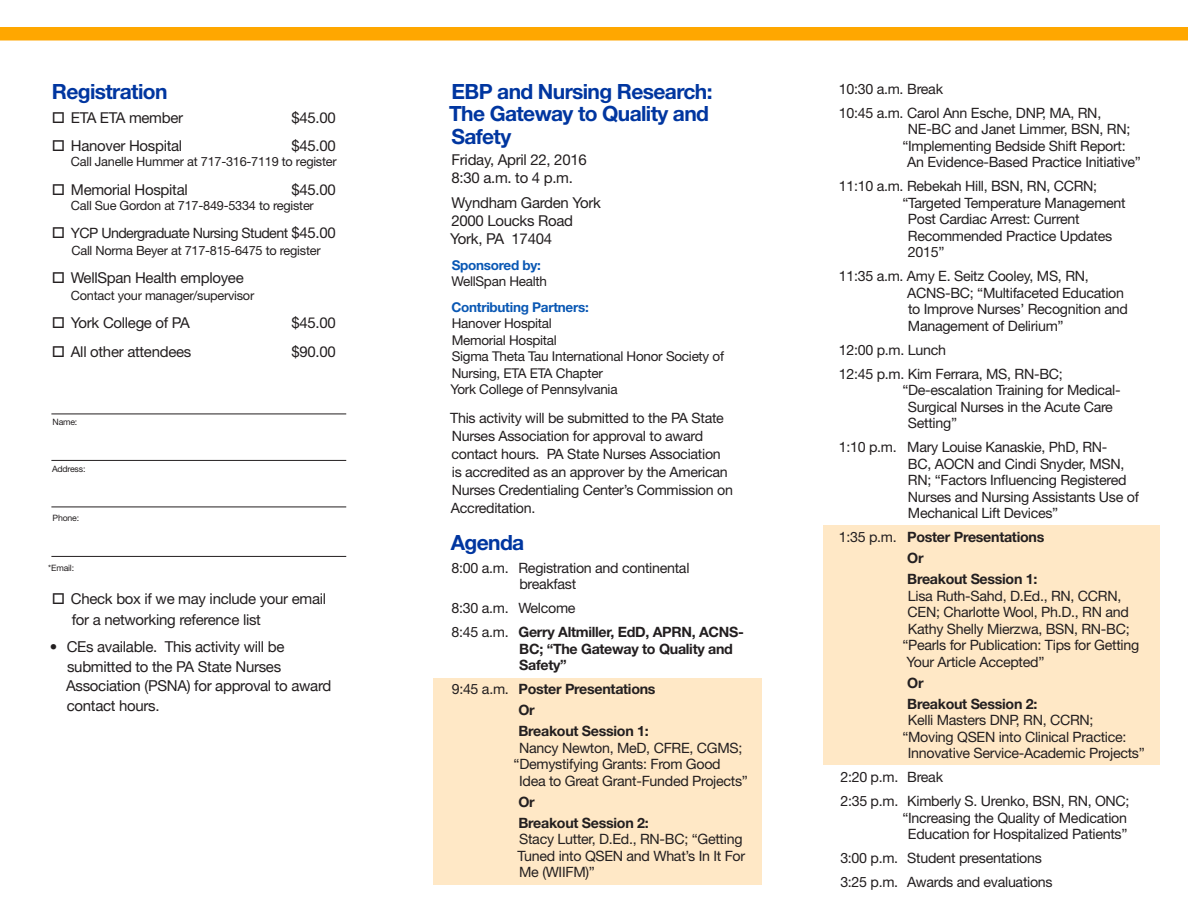
<style>
.page{position:relative;width:1188px;height:918px;background:#fff}
.page>*{position:absolute;margin:0;border:0;box-sizing:border-box;transform-origin:0 0}
.t1{font:700 21px/22.5px "Helvetica Neue";letter-spacing:-.03em;color:#0036a0}
.t2{font:15px/18px "Helvetica Neue";letter-spacing:-.02em;color:#231f20}
.t3{font:15px/19.5px "Helvetica Neue";letter-spacing:-.02em;color:#231f20}
.t4{font:14.25px/16.5px "Helvetica Neue";letter-spacing:-.02em;color:#231f20}
.t5{font:700 14.25px/21px "Helvetica Neue";letter-spacing:-.02em;color:#231f20}
.t6{font:14.25px "Helvetica Neue";letter-spacing:-.04em;color:#231f20}
.t7{font:13.5px/16.5px "Helvetica Neue";letter-spacing:-.02em;color:#231f20}
.t8{font:700 13.5px "Helvetica Neue";letter-spacing:-.02em;color:#0a58b4}
.t9{font:12.75px "Helvetica Neue";letter-spacing:-.02em;color:#231f20}
.t10{font:8.7px "Helvetica Neue";letter-spacing:-.02em;color:#231f20}
.s1{font-size:15px}
.s2{font-weight:400}
</style>
<div class="page">
<div style="left:434px;top:678px;width:328px;height:207px;background:#ffe8c6"></div>
<div style="left:823px;top:525px;width:337px;height:240px;background:#ffe8c6"></div>
<div style="left:0;top:27px;width:1188px;height:13px;background:#ffa700"></div>
<hr style="left:51px;top:414px;width:295px;height:1px;background:#231f20">
<hr style="left:51px;top:460px;width:295px;height:1px;background:#231f20">
<hr style="left:51px;top:507px;width:295px;height:1px;background:#231f20">
<hr style="left:51px;top:556px;width:295px;height:1px;background:#231f20">
<h1 class="t1" style="left:52px;top:80px;width:117px">Registration</h1>
<p class="t2" style="left:52px;top:108px;width:133px">□ ETA ETA member</p>
<p class="t2" style="left:291px;top:108px;width:46px">$45.00</p>
<p class="t2" style="left:52px;top:137px;width:132px">□ Hanover Hospital</p>
<p class="t2" style="left:291px;top:137px;width:46px">$45.00</p>
<p class="t9" style="left:71px;top:154px;width:267px">Call Janelle Hummer at 717-316-7119 to register</p>
<p class="t2" style="left:52px;top:180px;width:137px">□ Memorial Hospital</p>
<p class="t2" style="left:291px;top:180px;width:46px">$45.00</p>
<p class="t9" style="left:71px;top:198px;width:244px">Call Sue Gordon at 717-849-5334 to register</p>
<p class="t6" style="left:52px;top:225px;width:285px">□ YCP Undergraduate Nursing Student <span class="s1">$45.00</span></p>
<p class="t9" style="left:72px;top:243px;width:251px">Call Norma Beyer at 717-815-6475 to register</p>
<p class="t2" style="left:52px;top:269px;width:193px">□ WellSpan Health employee</p>
<p class="t9" style="left:71px;top:288px;width:185px">Contact your manager/supervisor</p>
<p class="t2" style="left:52px;top:314px;width:140px">□ York College of PA</p>
<p class="t2" style="left:291px;top:314px;width:46px">$45.00</p>
<p class="t2" style="left:52px;top:342px;width:141px">□ All other attendees</p>
<p class="t2" style="left:291px;top:342px;width:46px">$90.00</p>
<p class="t10" style="left:53px;top:417px;width:26px">Name:</p>
<p class="t10" style="left:52px;top:464px;width:35px">Address:</p>
<p class="t10" style="left:53px;top:513px;width:28px">Phone:</p>
<p class="t10" style="left:48px;top:563px;width:27px">*Email:</p>
<p class="t2" style="left:72px;top:588px;width:256px;line-height:21px;text-indent:-20px">□ Check box if we may include your email for a networking reference list</p>
<p class="t3" style="left:66px;top:637px;width:267px;text-indent:-16px">• CEs available. This activity will be submitted to the PA State Nurses<br>Association (PSNA) for approval to award contact hours.</p>
<h1 class="t1" style="left:449px;top:80px;width:265px">EBP and Nursing Research:<br>The Gateway to Quality and<br>Safety</h1>
<p class="t2" style="left:452px;top:150px;width:137px">Friday, April 22, 2016<br>8:30 a.m. to 4 p.m.</p>
<p class="t2" style="left:450px;top:194px;width:152px">Wyndham Garden York<br>2000 Loucks Road<br>York, PA 17404</p>
<p class="t8" style="left:452px;top:257px;width:91px">Sponsored by:</p>
<p class="t7" style="left:452px;top:273px;width:97px">WellSpan Health</p>
<p class="t8" style="left:451px;top:299px;width:139px">Contributing Partners:</p>
<p class="t7" style="left:450px;top:315px;width:275px">Hanover Hospital<br>Memorial Hospital<br>Sigma Theta Tau International Honor Society of<br>Nursing, ETA ETA Chapter<br>York College of Pennsylvania</p>
<p class="t4" style="left:450px;top:409px;width:284px;line-height:18px">This activity will be submitted to the PA State Nurses Association for approval to award contact hours. PA State Nurses Association is accredited as an approver by the American Nurses Credentialing Center’s Commission on Accreditation.</p>
<h1 class="t1" style="left:451px;top:531px;width:75px">Agenda</h1>
<p class="t4" style="left:519px;top:559px;width:172px;text-indent:-68px">8:00 a.m. Registration and continental breakfast</p>
<p class="t5" style="left:452px;top:596px;width:294px;line-height:24px"><span class="s2">8:30 a.m. Welcome<br>8:45 a.m.</span> Gerry Altmiller, EdD, APRN, ACNS-</p>
<p class="t5" style="left:519px;top:640px;width:215px;line-height:16.5px">BC; “The Gateway to Quality and<br>Safety”</p>
<p class="t5" style="left:519px;top:679px;width:139px;text-indent:-67px"><span class="s2">9:45 a.m.</span> Poster Presentations<br>Or<br>Breakout Session 1:</p>
<p class="t4" style="left:519px;top:739px;width:225px">Nancy Newton, MeD, CFRE, CGMS;</p>
<p class="t4" style="left:514px;top:756px;width:209px">“Demystifying Grants: From Good</p>
<p class="t4" style="left:519px;top:772px;width:230px">Idea to Great Grant-Funded Projects”</p>
<p class="t5" style="left:519px;top:791px;width:132px">Or<br>Breakout Session 2:</p>
<p class="t4" style="left:518px;top:831px;width:229px">Stacy Lutter, D.Ed., RN-BC; “Getting<br>Tuned into QSEN and What’s In It For<br>Me (WIIFM)”</p>
<p class="t4" style="left:839px;top:76px;width:264px;line-height:24px">10:30 a.m. Break<br>10:45 a.m. Carol Ann Esche, DNP, MA, RN,</p>
<p class="t4" style="left:908px;top:121px;width:224px">NE-BC and Janet Limmer, BSN, RN;</p>
<p class="t4" style="left:902px;top:137px;width:225px">“Implementing Bedside Shift Report:</p>
<p class="t4" style="left:907px;top:154px;width:235px">An Evidence-Based Practice Initiative”</p>
<p class="t4" style="left:839px;top:178px;width:260px">11:10 a.m. Rebekah Hill, BSN, RN, CCRN;</p>
<p class="t4" style="left:902px;top:194px;width:225px">“Targeted Temperature Management</p>
<p class="t4" style="left:908px;top:211px;width:173px">Post Cardiac Arrest: Current</p>
<p class="t4" style="left:908px;top:227px;width:206px">Recommended Practice Updates</p>
<p class="t4" style="left:908px;top:244px;width:38px">2015”</p>
<p class="t4" style="left:907px;top:268px;width:222px;text-indent:-68px">11:35 a.m. Amy E. Seitz Cooley, MS, RN, ACNS-BC; “Multifaceted Education to Improve Nurses’ Recognition and Management of Delirium”</p>
<p class="t4" style="left:839px;top:337px;width:225px;line-height:24px">12:00 p.m. Lunch<br>12:45 p.m. Kim Ferrara, MS, RN-BC;</p>
<p class="t4" style="left:908px;top:382px;width:214px;text-indent:-6px">“De-escalation Training for Medical-<br>Surgical Nurses in the Acute Care<br>Setting”</p>
<p class="t4" style="left:908px;top:439px;width:233px;text-indent:-69px">1:10 p.m. Mary Louise Kanaskie, PhD, RN-<br>BC, AOCN and Cindi Snyder, MSN, RN; “Factors Influencing Registered Nurses and Nursing Assistants Use of Mechanical Lift Devices”</p>
<p class="t5" style="left:907px;top:526px;width:139px;text-indent:-68px"><span class="s2">1:35 p.m.</span> Poster Presentations<br>Or<br>Breakout Session 1:</p>
<p class="t4" style="left:908px;top:587px;width:215px">Lisa Ruth-Sahd, D.Ed., RN, CCRN,</p>
<p class="t4" style="left:908px;top:604px;width:223px">CEN; Charlotte Wool, Ph.D., RN and</p>
<p class="t4" style="left:908px;top:620px;width:223px">Kathy Shelly Mierzwa, BSN, RN-BC;</p>
<p class="t4" style="left:902px;top:637px;width:238px">“Pearls for Publication: Tips for Getting</p>
<p class="t4" style="left:907px;top:653px;width:139px">Your Article Accepted”</p>
<p class="t5" style="left:907px;top:672px;width:132px">Or<br>Breakout Session 2:</p>
<p class="t4" style="left:908px;top:712px;width:187px">Kelli Masters DNP, RN, CCRN;</p>
<p class="t4" style="left:902px;top:728px;width:226px">“Moving QSEN into Clinical Practice:</p>
<p class="t4" style="left:908px;top:745px;width:239px">Innovative Service-Academic Projects”</p>
<p class="t4" style="left:840px;top:765px;width:291px;line-height:24px">2:20 p.m. Break<br>2:35 p.m. Kimberly S. Urenko, BSN, RN, ONC;</p>
<p class="t4" style="left:902px;top:809px;width:227px;text-align:center">“Increasing the Quality of Medication<br>Education for Hospitalized Patients”</p>
<p class="t4" style="left:840px;top:846px;width:214px;line-height:24px">3:00 p.m. Student presentations<br>3:25 p.m. Awards and evaluations</p>
</div>
